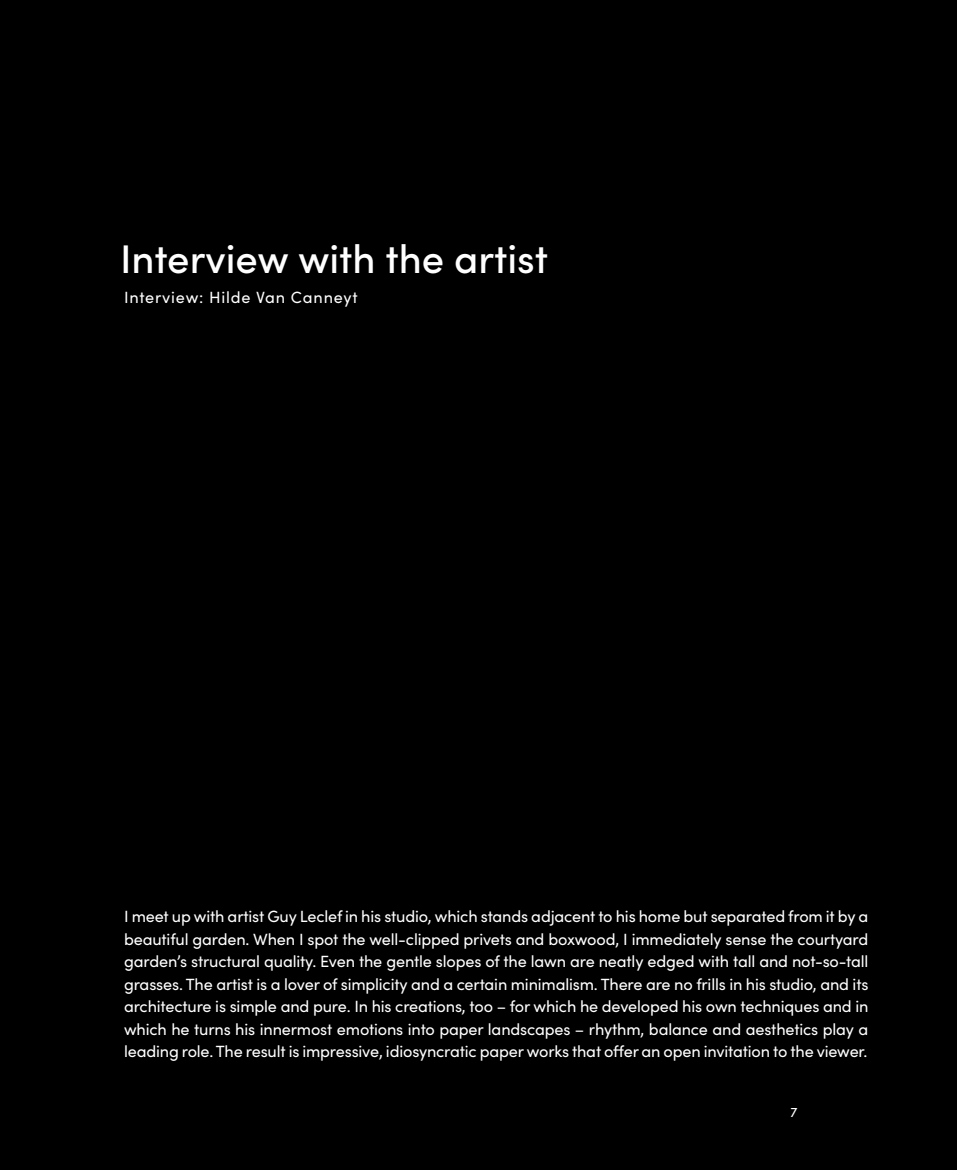
<style>
.page{position:relative;width:957px;height:1170px;background:#fff}
.page>*{position:absolute;margin:0;border:0;box-sizing:border-box;transform-origin:0 0}
.t1{font:500 40px "Sofia Pro";color:#fff}
.t2{font:16.25px/22.5px "Sofia Pro";letter-spacing:-.01em;color:#fff;text-align:justify}
.t3{font:16.25px "Sofia Pro";letter-spacing:.05em;color:#fff}
.t4{font:13.75px "Sofia Pro";color:#fff}
</style>
<div class="page">
<div style="left:0;top:0;width:957px;height:1169px;background:#000001"></div>
<h1 class="t1" style="left:120px;top:229px;width:429px">Interview with the artist</h1>
<p class="t3" style="left:124px;top:286px;width:235px">Interview: Hilde Van Canneyt</p>
<p class="t2" style="left:124px;top:904px;width:746px">I meet up with artist Guy Leclef in his studio, which stands adjacent to his home but separated from it by a beautiful garden. When I spot the well-clipped privets and boxwood, I immediately sense the courtyard garden’s structural quality. Even the gentle slopes of the lawn are neatly edged with tall and not-so-tall grasses. The artist is a lover of simplicity and a certain minimalism. There are no frills in his studio, and its architecture is simple and pure. In his creations, too – for which he developed his own techniques and in which he turns his innermost emotions into paper landscapes – rhythm, balance and aesthetics play a leading role. The result is impressive, idiosyncratic paper works that offer an open invitation to the viewer.</p>
<p class="t4" style="left:790px;top:1101px;width:8px">7</p>
</div>
